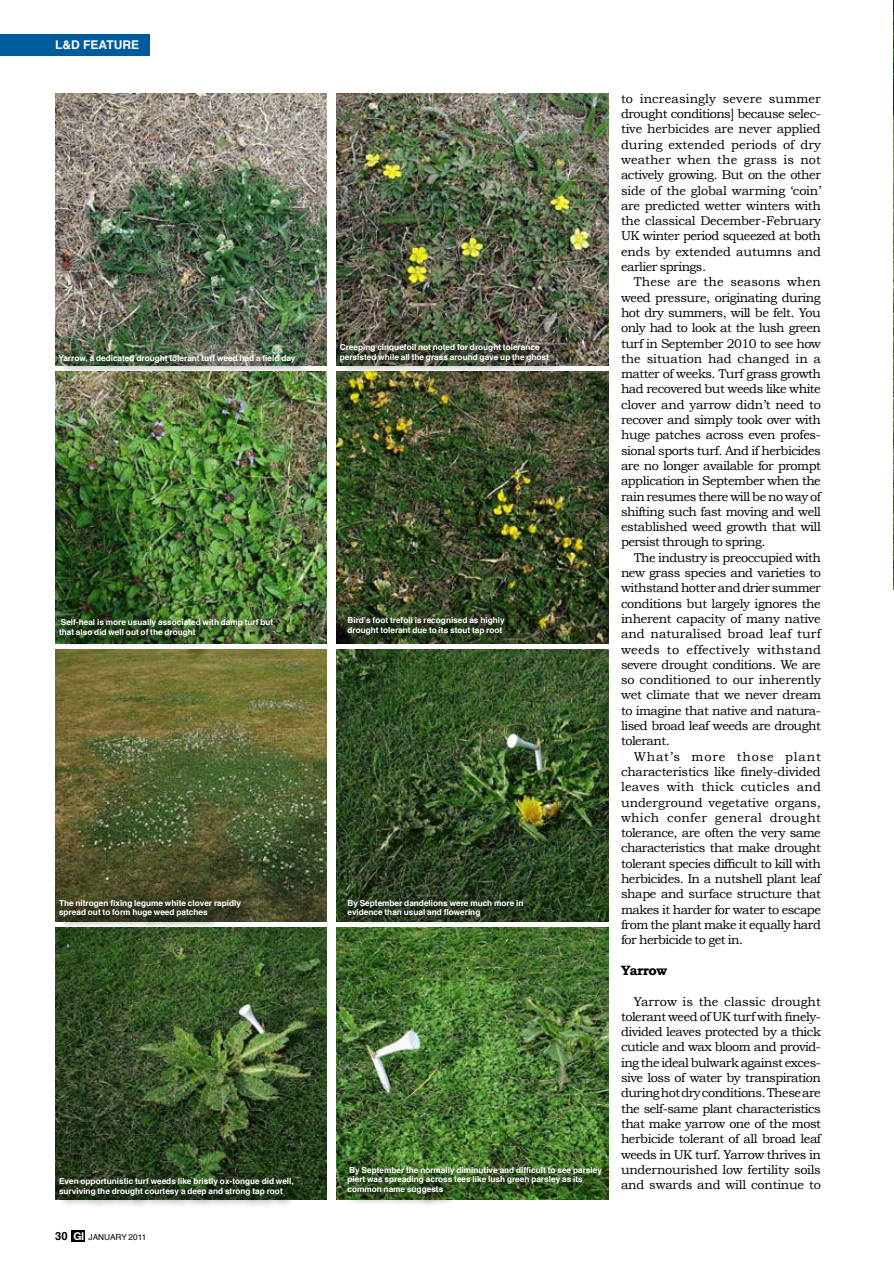
<style>
.page{position:relative;width:894px;height:1263px;background:#fff}
.page>*{position:absolute;margin:0;border:0;box-sizing:border-box;transform-origin:0 0}
.t1{font:700 13.5px "Bookman Old Style";letter-spacing:-.04em;color:#000}
.t2{font:12.75px/15.3px "Bookman Old Style";letter-spacing:-.04em;color:#000;text-align:justify}
.t3{font:700 12px "Helvetica";color:#fff}
.t4{font:700 8.25px/9.8px "Helvetica";color:#fff}
.t5{font:8.25px "Helvetica";color:#000}
.s1{font-weight:700;font-size:11.25px}
.s2{font-family:"Helvetica Neue";font-weight:700;font-size:10.8px;color:#fff}
</style>
<div class="page">
<div style="left:71px;top:1230px;width:14px;height:11px;background:#000"></div>
<div style="left:0;top:34px;width:150px;height:21px;background:#005b9c"></div>
<img style="left:893px;top:0;width:1px;height:590px">
<img style="left:55px;top:94px;width:272px;height:272px">
<img style="left:337px;top:94px;width:271px;height:272px">
<img style="left:55px;top:371px;width:272px;height:272px">
<img style="left:337px;top:371px;width:271px;height:272px">
<img style="left:55px;top:649px;width:272px;height:272px">
<img style="left:337px;top:649px;width:271px;height:272px">
<img style="left:55px;top:927px;width:272px;height:272px">
<img style="left:337px;top:927px;width:271px;height:272px">
<div style="left:56px;top:353px;width:251px;height:23px;background:#000;opacity:.75"></div>
<div style="left:338px;top:342px;width:224px;height:32px;background:#000;opacity:.75"></div>
<div style="left:56px;top:617px;width:229px;height:32px;background:#000;opacity:.75"></div>
<div style="left:345px;top:615px;width:172px;height:32px;background:#000;opacity:.75"></div>
<div style="left:56px;top:897px;width:197px;height:33px;background:#000;opacity:.75"></div>
<div style="left:342px;top:894px;width:190px;height:33px;background:#000;opacity:.75"></div>
<div style="left:57px;top:1176px;width:249px;height:32px;background:#000;opacity:.75"></div>
<div style="left:345px;top:1164px;width:269px;height:43px;background:#000;opacity:.75"></div>
<p class="t3" style="left:55px;top:35px;width:84px">L&amp;D Feature</p>
<p class="t4" style="left:58px;top:353px;width:239px">Yarrow, a dedicated drought tolerant turf weed had a field day</p>
<p class="t4" style="left:340px;top:342px;width:211px">Creeping cinquefoil not noted for drought tolerance persisted while all the grass around gave up the ghost</p>
<p class="t4" style="left:59px;top:617px;width:216px">Self-heal is more usually associated with damp turf but that also did well out of the drought</p>
<p class="t4" style="left:347px;top:615px;width:159px">Bird’s foot trefoil is recognised as highly drought tolerant due to its stout tap root</p>
<p class="t4" style="left:59px;top:898px;width:183px">The nitrogen fixing legume white clover rapidly spread out to form huge weed patches</p>
<p class="t4" style="left:347px;top:898px;width:178px">By September dandelions were much more in evidence than usual and flowering</p>
<p class="t4" style="left:59px;top:1176px;width:236px">Even opportunistic turf weeds like bristly ox-tongue did well, surviving the drought courtesy a deep and strong tap root</p>
<p class="t4" style="left:347px;top:1165px;width:256px">By September the normally diminutive and difficult to see parsley piert was spreading across tees like lush green parsley as its common name suggests</p>
<p class="t5" style="left:55px;top:1231px;width:93px"><span class="s1">30</span> <span class="s2">GI</span> JANUARY 2011</p>
<p class="t2" style="left:621px;top:91px;width:201px">to increasingly severe summer drought conditions] because selec&shy;tive herbicides are never applied during extended periods of dry weather when the grass is not actively growing. But on the other side of the global warming ‘coin’ are predicted wetter winters with the classical December-February UK winter period squeezed at both ends by extended autumns and earlier springs.</p>
<p class="t2" style="left:621px;top:274px;width:201px;text-indent:13px">These are the seasons when weed pressure, originating during hot dry summers, will be felt. You only had to look at the lush green turf in September 2010 to see how the situation had changed in a matter of weeks. Turf grass growth had recovered but weeds like white clover and yarrow didn’t need to recover and simply took over with huge patches across even profes&shy;sional sports turf. And if herbicides are no longer available for prompt application in September when the rain resumes there will be no way of shifting such fast moving and well established weed growth that will persist through to spring.</p>
<p class="t2" style="left:621px;top:550px;width:201px;text-indent:13px">The industry is preoccupied with new grass species and varieties to withstand hotter and drier summer conditions but largely ignores the inherent capacity of many native and naturalised broad leaf turf weeds to effectively withstand severe drought conditions. We are so conditioned to our inherently wet climate that we never dream to imagine that native and natura&shy;lised broad leaf weeds are drought tolerant.</p>
<p class="t2" style="left:621px;top:749px;width:201px;text-indent:13px">What’s more those plant characteristics like finely-divided leaves with thick cuticles and underground vegetative organs, which confer general drought tolerance, are often the very same characteristics that make drought tolerant species difficult to kill with herbicides. In a nutshell plant leaf shape and surface structure that makes it harder for water to escape from the plant make it equally hard for herbicide to get in.</p>
<p class="t1" style="left:621px;top:962px;width:48px">Yarrow</p>
<p class="t2" style="left:621px;top:993px;width:201px;text-indent:13px">Yarrow is the classic drought tolerant weed of UK turf with finely&shy;divided leaves protected by a thick cuticle and wax bloom and provid&shy;ing the ideal bulwark against exces&shy;sive loss of water by transpiration during hot dry conditions. These are the self-same plant characteristics that make yarrow one of the most herbicide tolerant of all broad leaf weeds in UK turf. Yarrow thrives in undernourished low fertility soils and swards and will continue to</p>
</div>
